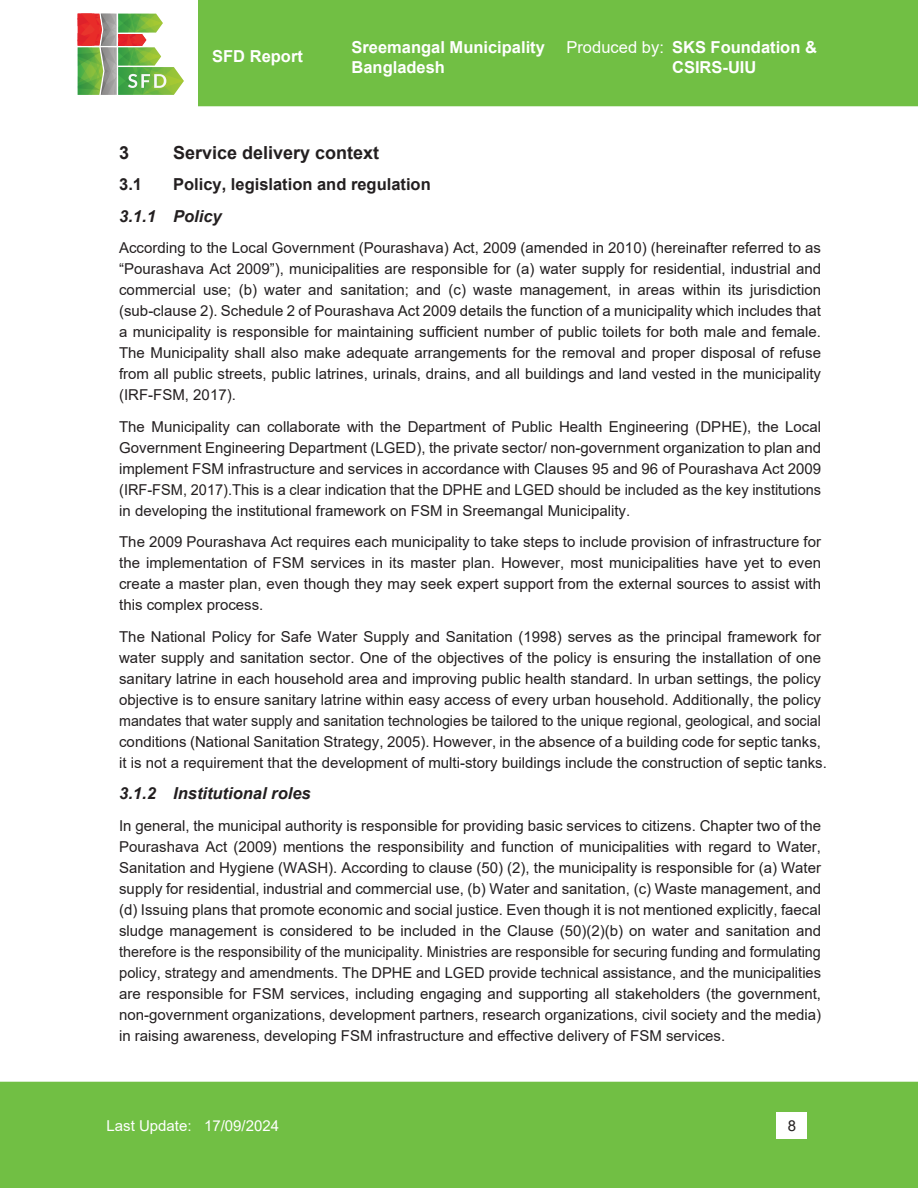
<style>
.page{position:relative;width:918px;height:1188px;background:#fff}
.page>*{position:absolute;margin:0;border:0;box-sizing:border-box;transform-origin:0 0}
.t1{font:700 18px "Arial";color:#231f20}
.t2{font:700 16.5px/19.8px "Arial";color:#fff}
.t3{font:700 16.5px "Arial";color:#231f20}
.t4{font:italic 700 16.5px "Arial";color:#231f20}
.t5{font:16.5px "Arial";color:#fff}
.t6{font:15px/21px "Arial";color:#231f20;text-align:justify}
.t7{font:15px "Arial";color:#fff}
.s1{font-weight:400}
</style>
<div class="page">
<div style="left:0;top:1082px;width:918px;height:106px;background:#71bf44"></div>
<div style="left:198px;top:0;width:720px;height:106px;background:#71bf44"></div>
<svg style="left:77px;top:13px;width:107px;height:82px"></svg>
<div style="left:777px;top:1112px;width:30px;height:27px;background:#fff"></div>
<p class="t2" style="left:352px;top:38px;width:195px">Sreemangal Municipality<br>Bangladesh</p>
<p class="t2" style="left:672px;top:38px;width:146px;text-indent:-106px"><span class="s1">Produced by:</span> SKS Foundation &amp;<br>CSIRS-UIU</p>
<p class="t2" style="left:212px;top:46px;width:92px"><span class="s1">E</span>SFD Report</p>
<p class="t5" style="left:223px;top:44px;width:137px">xecutive Summary</p>
<p class="t1" style="left:119px;top:140px;width:12px">3</p>
<p class="t1" style="left:173px;top:140px;width:208px">Service delivery context</p>
<p class="t3" style="left:119px;top:173px;width:24px">3.1</p>
<p class="t3" style="left:173px;top:173px;width:259px">Policy, legislation and regulation</p>
<p class="t4" style="left:119px;top:205px;width:104px">3.1.1 Policy</p>
<p class="t6" style="left:119px;top:237px;width:704px">According to the Local Government (Pourashava) Act, 2009 (amended in 2010) (hereinafter referred to as “Pourashava Act 2009”), municipalities are responsible for (a) water supply for residential, industrial and commercial use; (b) water and sanitation; and (c) waste management, in areas within its jurisdiction (sub-clause 2). Schedule 2 of Pourashava Act 2009 details the function of a municipality which includes that a municipality is responsible for maintaining sufficient number of public toilets for both male and female.<br>The Municipality shall also make adequate arrangements for the removal and proper disposal of refuse from all public streets, public latrines, urinals, drains, and all buildings and land vested in the municipality (IRF-FSM, 2017).</p>
<p class="t6" style="left:119px;top:416px;width:704px">The Municipality can collaborate with the Department of Public Health Engineering (DPHE), the Local Government Engineering Department (LGED), the private sector/ non-government organization to plan and implement FSM infrastructure and services in accordance with Clauses 95 and 96 of Pourashava Act 2009 (IRF-FSM, 2017).This is a clear indication that the DPHE and LGED should be included as the key institutions in developing the institutional framework on FSM in Sreemangal Municipality.</p>
<p class="t6" style="left:119px;top:531px;width:704px">The 2009 Pourashava Act requires each municipality to take steps to include provision of infrastructure for the implementation of FSM services in its master plan. However, most municipalities have yet to even create a master plan, even though they may seek expert support from the external sources to assist with this complex process.</p>
<p class="t6" style="left:119px;top:626px;width:709px;text-align:left">The National Policy for Safe Water Supply and Sanitation (1998) serves as the principal framework for water supply and sanitation sector. One of the objectives of the policy is ensuring the installation of one sanitary latrine in each household area and improving public health standard. In urban settings, the policy objective is to ensure sanitary latrine within easy access of every urban household. Additionally, the policy mandates that water supply and sanitation technologies be tailored to the unique regional, geological, and social conditions (National Sanitation Strategy, 2005). However, in the absence of a building code for septic tanks, it is not a requirement that the development of multi-story buildings include the construction of septic tanks.</p>
<p class="t4" style="left:119px;top:782px;width:193px">3.1.2 Institutional roles</p>
<p class="t6" style="left:119px;top:815px;width:704px">In general, the municipal authority is responsible for providing basic services to citizens. Chapter two of the Pourashava Act (2009) mentions the responsibility and function of municipalities with regard to Water, Sanitation and Hygiene (WASH). According to clause (50) (2), the municipality is responsible for (a) Water supply for residential, industrial and commercial use, (b) Water and sanitation, (c) Waste management, and (d) Issuing plans that promote economic and social justice. Even though it is not mentioned explicitly, faecal sludge management is considered to be included in the Clause (50)(2)(b) on water and sanitation and therefore is the responsibility of the municipality. Ministries are responsible for securing funding and formulating policy, strategy and amendments. The DPHE and LGED provide technical assistance, and the municipalities are responsible for FSM services, including engaging and supporting all stakeholders (the government, non-government organizations, development partners, research organizations, civil society and the media) in raising awareness, developing FSM infrastructure and effective delivery of FSM services.</p>
<p class="t7" style="left:106px;top:1115px;width:174px">Last Update: 17/09/2024</p>
<p class="t6" style="left:788px;top:1115px;width:10px">8</p>
</div>
